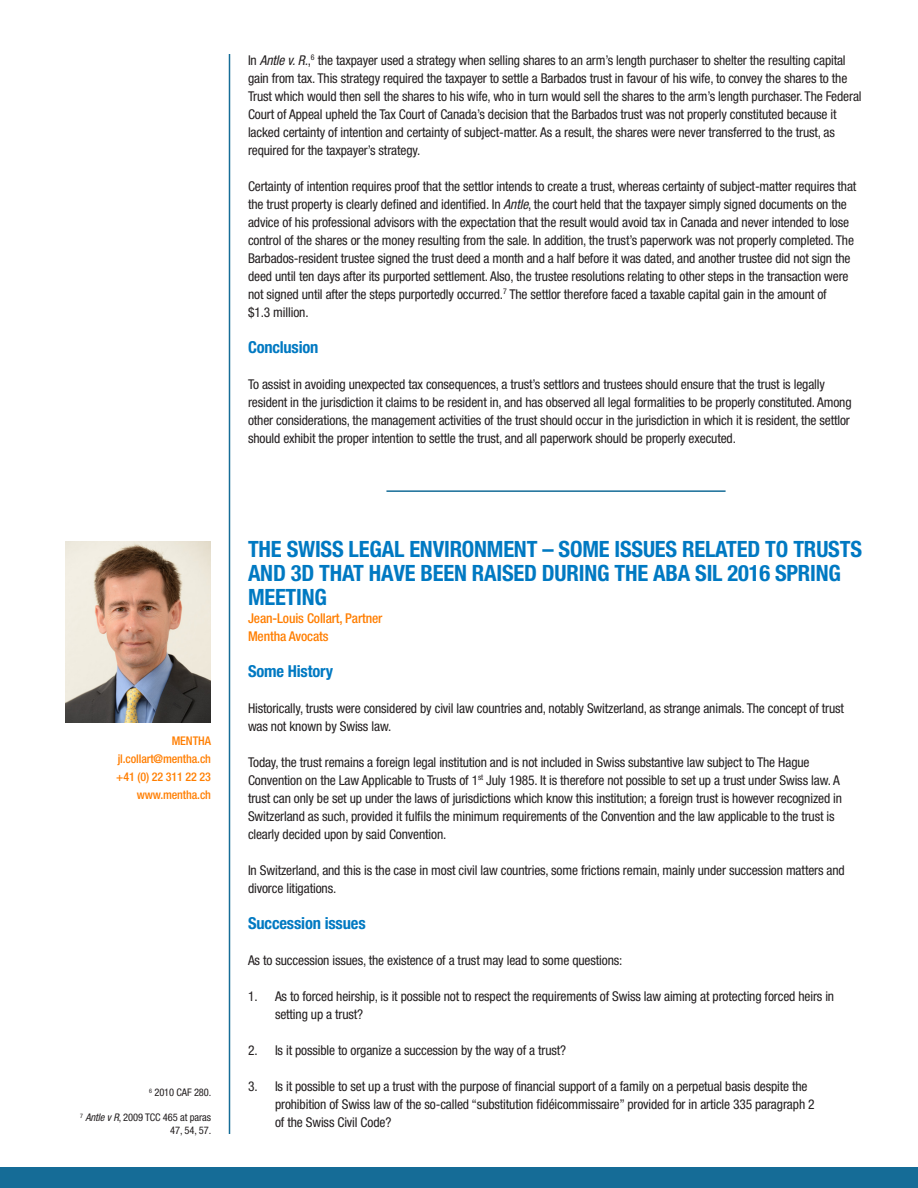
<style>
.page{position:relative;width:918px;height:1188px;background:#fff}
.page>*{position:absolute;margin:0;border:0;box-sizing:border-box;transform-origin:0 0}
.t1{font:700 condensed 22.5px/24px "Helvetica Neue";letter-spacing:-.01em;color:#0079c2}
.t2{font:700 condensed 16.5px "Helvetica Neue";letter-spacing:-.01em;color:#0079c2}
.t3{font:condensed 13.5px/18px "Helvetica Neue";letter-spacing:-.01em;color:#231f20}
.t4{font:500 condensed 13.5px/18px "Helvetica Neue";letter-spacing:-.01em;color:#ff7e00}
.t5{font:500 condensed 12px/18px "Helvetica Neue";letter-spacing:-.01em;color:#ff7e00;text-align:right}
.t6{font:condensed 10.5px/12.6px "Helvetica Neue";letter-spacing:-.01em;color:#231f20;text-align:right}
.s1{font-style:italic}
</style>
<div class="page">
<div style="left:0;top:1167px;width:918px;height:21px;background:#156c97"></div>
<hr style="left:229px;top:54px;width:1px;height:1080px;background:#156c97">
<hr style="left:386px;top:490px;width:340px;height:2px;background:#156c97">
<img style="left:65px;top:541px;width:146px;height:181px">
<p class="t3" style="left:248px;top:51px;width:615px">In <span class="s1">Antle v. R.</span>,<sup>6</sup> the taxpayer used a strategy when selling shares to an arm’s length purchaser to shelter the resulting capital gain from tax. This strategy required the taxpayer to settle a Barbados trust in favour of his wife, to convey the shares to the Trust which would then sell the shares to his wife, who in turn would sell the shares to the arm’s length purchaser. The Federal Court of Appeal upheld the Tax Court of Canada’s decision that the Barbados trust was not properly constituted because it lacked certainty of intention and certainty of subject-matter. As a result, the shares were never transferred to the trust, as required for the taxpayer’s strategy.</p>
<p class="t3" style="left:248px;top:177px;width:610px">Certainty of intention requires proof that the settlor intends to create a trust, whereas certainty of subject-matter requires that the trust property is clearly defined and identified. In <span class="s1">Antle</span>, the court held that the taxpayer simply signed documents on the advice of his professional advisors with the expectation that the result would avoid tax in Canada and never intended to lose control of the shares or the money resulting from the sale. In addition, the trust’s paperwork was not properly completed. The Barbados-resident trustee signed the trust deed a month and a half before it was dated, and another trustee did not sign the deed until ten days after its purported settlement. Also, the trustee resolutions relating to other steps in the transaction were not signed until after the steps purportedly occurred.<sup>7</sup> The settlor therefore faced a taxable capital gain in the amount of<br>$1.3 million.</p>
<p class="t2" style="left:248px;top:337px;width:72px">Conclusion</p>
<p class="t3" style="left:248px;top:375px;width:605px">To assist in avoiding unexpected tax consequences, a trust’s settlors and trustees should ensure that the trust is legally resident in the jurisdiction it claims to be resident in, and has observed all legal formalities to be properly constituted. Among other considerations, the management activities of the trust should occur in the jurisdiction in which it is resident, the settlor should exhibit the proper intention to settle the trust, and all paperwork should be properly executed.</p>
<p class="t5" style="left:116px;top:732px;width:96px">MENTHA jl.collart@mentha.ch +41 (0) 22 311 22 23 www.mentha.ch</p>
<p class="t6" style="left:149px;top:1086px;width:64px"><sup>6</sup> 2010 CAF 280.</p>
<p class="t6" style="left:80px;top:1111px;width:133px"><sup>7</sup> <span class="s1">Antle v R</span>, 2009 TCC 465 at paras<br>47, 54, 57.</p>
<h1 class="t1" style="left:248px;top:536px;width:615px">THE SWISS LEGAL ENVIRONMENT – SOME ISSUES RELATED TO TRUSTS<br>AND 3D THAT HAVE BEEN RAISED DURING THE ABA SIL 2016 SPRING<br>MEETING</h1>
<p class="t4" style="left:248px;top:609px;width:136px">Jean-Louis Collart, Partner<br>Mentha Avocats</p>
<p class="t2" style="left:248px;top:661px;width:87px">Some History</p>
<p class="t3" style="left:248px;top:699px;width:598px">Historically, trusts were considered by civil law countries and, notably Switzerland, as strange animals. The concept of trust was not known by Swiss law.</p>
<p class="t3" style="left:248px;top:753px;width:596px">Today, the trust remains a foreign legal institution and is not included in Swiss substantive law subject to The Hague Convention on the Law Applicable to Trusts of 1<sup>st</sup> July 1985. It is therefore not possible to set up a trust under Swiss law. A trust can only be set up under the laws of jurisdictions which know this institution; a foreign trust is however recognized in Switzerland as such, provided it fulfils the minimum requirements of the Convention and the law applicable to the trust is clearly decided upon by said Convention.</p>
<p class="t3" style="left:248px;top:861px;width:598px">In Switzerland, and this is the case in most civil law countries, some frictions remain, mainly under succession matters and divorce litigations.</p>
<p class="t2" style="left:248px;top:913px;width:119px">Succession issues</p>
<p class="t3" style="left:248px;top:951px;width:376px">As to succession issues, the existence of a trust may lead to some questions:</p>
<p class="t3" style="left:275px;top:987px;width:561px;text-indent:-27px">1. As to forced heirship, is it possible not to respect the requirements of Swiss law aiming at protecting forced heirs in setting up a trust?</p>
<p class="t3" style="left:248px;top:1041px;width:320px">2. Is it possible to organize a succession by the way of a trust?</p>
<p class="t3" style="left:275px;top:1077px;width:541px;text-indent:-27px">3. Is it possible to set up a trust with the purpose of financial support of a family on a perpetual basis despite the prohibition of Swiss law of the so-called “substitution fidéicommissaire” provided for in article 335 paragraph 2 of the Swiss Civil Code?</p>
</div>
